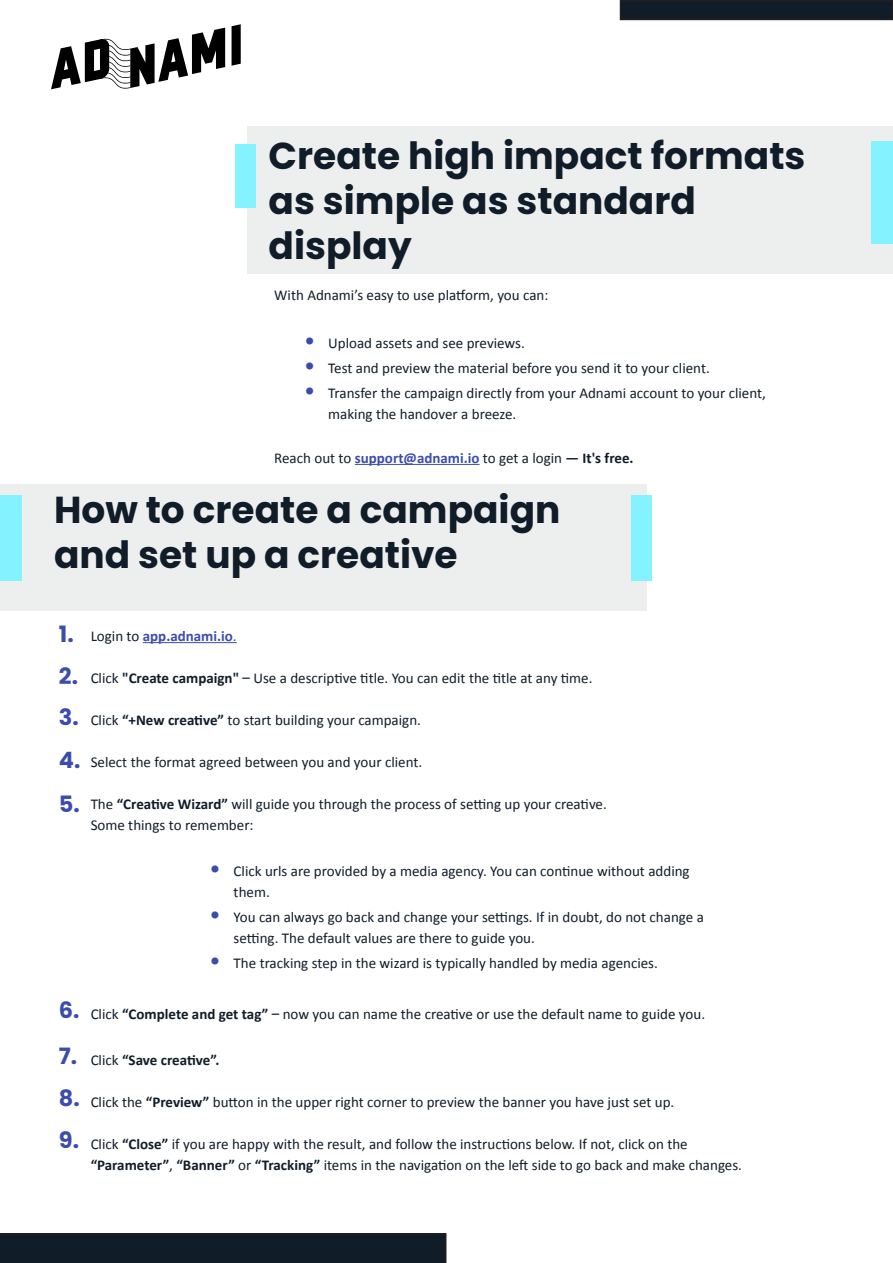
<style>
.page{position:relative;width:893px;height:1263px;background:#fff}
.page>*{position:absolute;margin:0;border:0;box-sizing:border-box;transform-origin:0 0}
.t1{font:700 37.5px/45px "Poppins";color:#111c29}
.t2{font:700 22.5px "Poppins";color:#3c4cad}
.t3{font:15px/21px "Calibri";color:#111c29}
.t4{font:700 15px "Calibri";color:#3c4cad}
.t5{font:700 15px "Calibri";letter-spacing:-.01em;color:#111c29}
.s1{font-size:22.5px;color:#3c4cad}
.s2{font-weight:700;color:#3c4cad}
.s3{font-weight:700}
.s4{font-weight:400;color:#111c29}
.s5{font-weight:400}
</style>
<div class="page">
<div style="left:247px;top:126px;width:646px;height:148px;background:#edefef"></div>
<hr style="left:355px;top:464px;width:125px;height:1px;background:#3c4cad">
<svg style="left:51px;top:28px;width:174px;height:61px"></svg>
<svg style="left:232px;top:24px;width:9px;height:42px"></svg>
<hr style="left:143px;top:642px;width:94px;height:1px;background:#3c4cad">
<div style="left:872px;top:141px;width:21px;height:103px;background:#84f3ff"></div>
<div style="left:235px;top:145px;width:21px;height:63px;background:#84f3ff"></div>
<div style="left:0;top:484px;width:646px;height:126px;background:#edefef"></div>
<div style="left:0;top:495px;width:21px;height:86px;background:#84f3ff"></div>
<div style="left:631px;top:495px;width:21px;height:86px;background:#84f3ff"></div>
<div style="left:0;top:1233px;width:446px;height:30px;background:#111c29"></div>
<div style="left:620px;top:1px;width:272px;height:18px;background:#111c29"></div>
<div style="left:620px;top:0;width:273px;height:20px;border:2px solid #231f20"></div>
<p class="t1" style="left:269px;top:133px;width:538px">Create high impact formats as simple as standard display</p>
<p class="t3" style="left:274px;top:285px;width:276px">With Adnami’s easy to use platform, you can:</p>
<p class="t3" style="left:304px;top:332px;width:222px"><span class="s1">•</span> Upload assets and see previews.</p>
<p class="t3" style="left:304px;top:357px;width:407px"><span class="s1">•</span> Test and preview the material before you send it to your client.</p>
<p class="t3" style="left:328px;top:383px;width:439px;text-indent:-24px"><span class="s1">•</span> Transfer the campaign directly from your Adnami account to your client, making the handover a breeze.</p>
<p class="t3" style="left:274px;top:447px;width:361px">Reach out to <span class="s2">support@adnami.io</span> to get a login <span class="s3">— It's free.</span></p>
<p class="t1" style="left:54px;top:488px;width:508px">How to create a campaign and set up a creative</p>
<p class="t2" style="left:59px;top:621px;width:16px">1.</p>
<p class="t2" style="left:59px;top:663px;width:21px">2.</p>
<p class="t2" style="left:59px;top:704px;width:21px">3.</p>
<p class="t2" style="left:59px;top:747px;width:23px">4.</p>
<p class="t2" style="left:59px;top:791px;width:22px">5.</p>
<p class="t4" style="left:91px;top:625px;width:148px"><span class="s4">Login to</span> app.adnami.io<span class="s5">.</span></p>
<p class="t3" style="left:91px;top:667px;width:503px">Click <span class="s3">"Create campaign"</span> – Use a descriptive title. You can edit the title at any time.</p>
<p class="t3" style="left:91px;top:709px;width:332px">Click <span class="s3">“+New creative”</span> to start building your campaign.</p>
<p class="t3" style="left:91px;top:751px;width:333px">Select the format agreed between you and your client.</p>
<p class="t3" style="left:91px;top:793px;width:518px">The <span class="s3">“Creative Wizard”</span> will guide you through the process of setting up your creative.<br>Some things to remember:</p>
<p class="t2" style="left:59px;top:997px;width:22px">6.</p>
<p class="t2" style="left:59px;top:1043px;width:20px">7.</p>
<p class="t2" style="left:59px;top:1085px;width:22px">8.</p>
<p class="t2" style="left:59px;top:1126px;width:22px">9.</p>
<p class="t3" style="left:234px;top:860px;width:458px;text-indent:-24px"><span class="s1">•</span> Click urls are provided by a media agency. You can continue without adding them.</p>
<p class="t3" style="left:234px;top:906px;width:472px;text-indent:-24px"><span class="s1">•</span> You can always go back and change your settings. If in doubt, do not change a setting. The default values are there to guide you.</p>
<p class="t3" style="left:209px;top:952px;width:450px"><span class="s1">•</span> The tracking step in the wizard is typically handled by media agencies.</p>
<p class="t3" style="left:91px;top:1003px;width:616px">Click <span class="s3">“Complete and get tag”</span> – now you can name the creative or use the default name to guide you.</p>
<p class="t5" style="left:91px;top:1050px;width:130px"><span class="s5">Click</span> “Save creative”.</p>
<p class="t3" style="left:91px;top:1091px;width:585px">Click the <span class="s3">“Preview”</span> button in the upper right corner to preview the banner you have just set up.</p>
<p class="t3" style="left:91px;top:1133px;width:653px">Click <span class="s3">“Close”</span> if you are happy with the result, and follow the instructions below. If not, click on the <span class="s3">“Parameter”</span>, <span class="s3">“Banner”</span> or <span class="s3">“Tracking”</span> items in the navigation on the left side to go back and make changes.</p>
</div>
